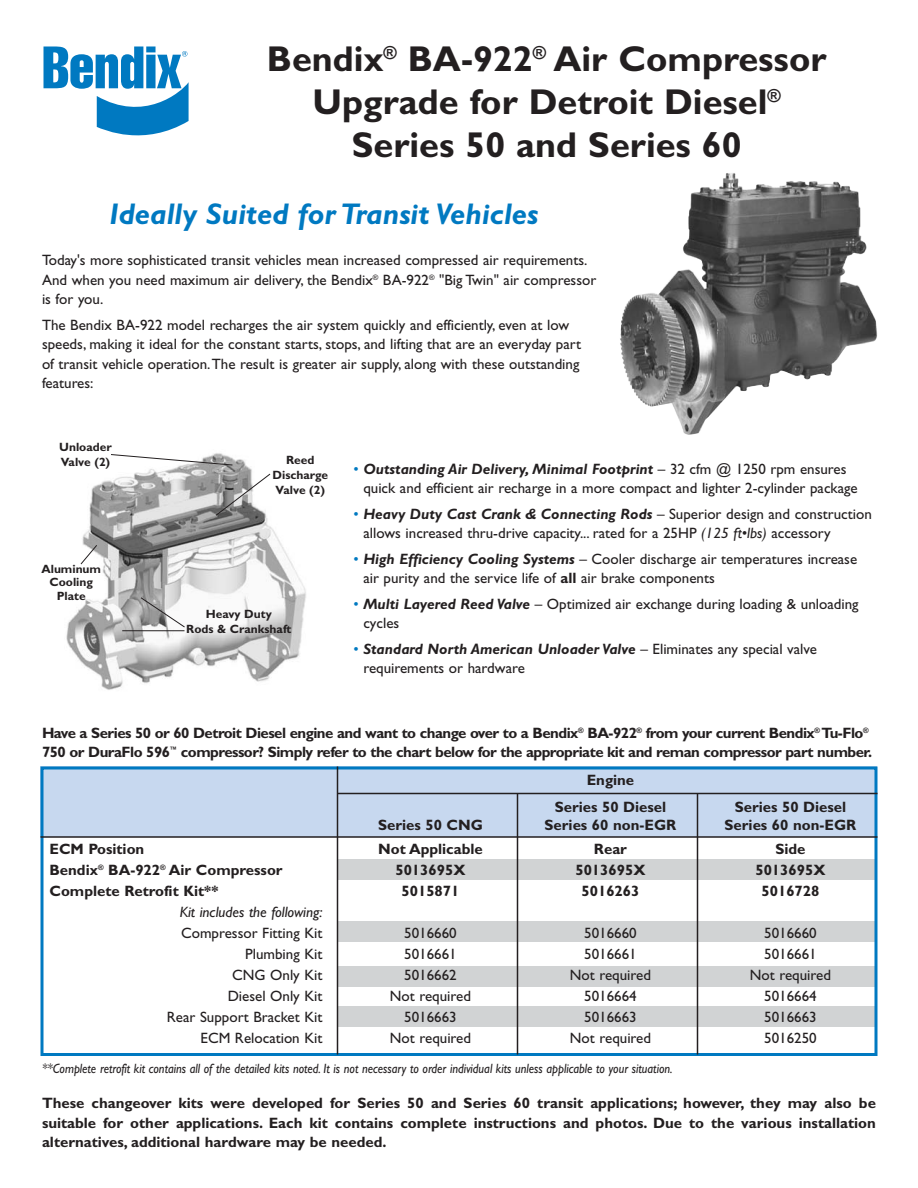
<style>
.page{position:relative;width:918px;height:1188px;background:#fff}
.page>*{position:absolute;margin:0;border:0;box-sizing:border-box;transform-origin:0 0}
.t1{font:700 36px/43.2px "Gill Sans";color:#231f20;text-align:center}
.t2{font:italic 700 30px "Gill Sans";color:#0079c1}
.t3{font:15px/19.5px "Gill Sans";color:#231f20}
.t4{font:700 15px/19.5px "Gill Sans";color:#231f20;text-align:center}
.t5{font:700 15px/19.5px "Gill Sans";letter-spacing:-.035em;color:#231f20}
.t6{font:italic 15px "Gill Sans";color:#231f20}
.t7{font:italic 13.5px "Gill Sans";color:#231f20;scale:.9 1}
.t8{font:700 12px/15px "Gill Sans";color:#231f20;text-align:center}
.s1{color:#0079c1}
.s2{font-weight:700;font-style:italic}
.s3{font-style:italic}
.s4{font-weight:700}
</style>
<div class="page">
<div style="left:338px;top:860px;width:540px;height:20px;background:#d1d3d4"></div>
<div style="left:338px;top:921px;width:540px;height:21px;background:#d1d3d4"></div>
<div style="left:338px;top:966px;width:540px;height:21px;background:#d1d3d4"></div>
<div style="left:338px;top:1006px;width:540px;height:22px;background:#d1d3d4"></div>
<div style="left:40px;top:766px;width:838px;height:71px;background:#c7d8ef"></div>
<img style="left:620px;top:173px;width:257px;height:262px">
<div style="left:40px;top:766px;width:838px;height:290px;border:3px solid #0079c1"></div>
<hr style="left:40px;top:836px;width:838px;height:2px;background:#231f20">
<hr style="left:337px;top:766px;width:1px;height:288px;background:#231f20">
<hr style="left:517px;top:794px;width:1px;height:260px;background:#231f20">
<hr style="left:697px;top:794px;width:1px;height:260px;background:#231f20">
<svg style="left:44px;top:46px;width:145px;height:89px"></svg>
<hr style="left:338px;top:793px;width:540px;height:1px;background:#231f20">
<img style="left:66px;top:453px;width:240px;height:237px">
<div style="left:56px;top:441px;width:60px;height:31px;background:#fff"></div>
<svg style="left:111px;top:454px;width:122px;height:12px"></svg>
<div style="left:270px;top:454px;width:60px;height:45px;background:#fff"></div>
<svg style="left:215px;top:473px;width:56px;height:43px"></svg>
<svg style="left:140px;top:597px;width:46px;height:31px"></svg>
<hr style="left:122px;top:630px;width:62px;height:1px;background:#231f20">
<svg style="left:80px;top:544px;width:18px;height:21px"></svg>
<h1 class="t1" style="left:267px;top:41px;width:561px">Bendix<sup>®</sup> BA-922<sup>®</sup> Air Compressor<br>Upgrade for Detroit Diesel<sup>®<br></sup>Series 50 and Series 60</h1>
<h2 class="t2" style="left:110px;top:204px;width:430px">Ideally Suited for Transit Vehicles</h2>
<p class="t3" style="left:42px;top:252px;width:556px">Today's more sophisticated transit vehicles mean increased compressed air requirements.<br>And when you need maximum air delivery, the Bendix<sup>®</sup> BA-922<sup>®</sup> "Big Twin" air compressor is for you.</p>
<p class="t3" style="left:42px;top:317px;width:541px">The Bendix BA-922 model recharges the air system quickly and efficiently, even at low speeds, making it ideal for the constant starts, stops, and lifting that are an everyday part of transit vehicle operation.The result is greater air supply, along with these outstanding features:</p>
<p class="t8" style="left:59px;top:440px;width:54px;text-align:left">Unloader<br>Valve (2)</p>
<p class="t8" style="left:41px;top:563px;width:61px;line-height:13.5px">Aluminum<br>Cooling<br>Plate</p>
<p class="t8" style="left:273px;top:454px;width:57px">Reed<br>Discharge<br>Valve (2)</p>
<p class="t8" style="left:186px;top:607px;width:107px">Heavy Duty<br>Rods &amp; Crankshaft</p>
<p class="t3" style="left:363px;top:461px;width:496px;text-indent:-10px"><span class="s1">•</span> <span class="s2">Outstanding Air Delivery, Minimal Footprint</span> – 32 cfm @ 1250 rpm ensures quick and efficient air recharge in a more compact and lighter 2-cylinder package</p>
<p class="t3" style="left:363px;top:506px;width:510px;text-indent:-10px"><span class="s1">•</span> <span class="s2">Heavy Duty Cast Crank &amp; Connecting Rods</span> – Superior design and construction allows increased thru-drive capacity... rated for a 25HP <span class="s3">(125 ft•lbs)</span> accessory</p>
<p class="t3" style="left:363px;top:551px;width:495px;text-indent:-10px"><span class="s1">•</span> <span class="s2">High Efficiency Cooling Systems</span> – Cooler discharge air temperatures increase air purity and the service life of <span class="s4">all</span> air brake components</p>
<p class="t3" style="left:363px;top:596px;width:497px;text-indent:-10px"><span class="s1">•</span> <span class="s2">Multi Layered Reed Valve</span> – Optimized air exchange during loading &amp; unloading cycles</p>
<p class="t3" style="left:363px;top:641px;width:455px;text-indent:-10px"><span class="s1">•</span> <span class="s2">Standard North American Unloader Valve</span> – Eliminates any special valve requirements or hardware</p>
<p class="t5" style="left:42px;top:725px;width:832px">Have a Series 50 or 60 Detroit Diesel engine and want to change over to a Bendix<sup>®</sup> BA-922<sup>®</sup> from your current Bendix<sup>®</sup> Tu-Flo<sup>®<br></sup>750 or DuraFlo 596<sup>™</sup> compressor? Simply refer to the chart below for the appropriate kit and reman compressor part number.</p>
<p class="t4" style="left:555px;top:768px;width:113px;line-height:27px">Engine<br>Series 50 Diesel</p>
<p class="t4" style="left:735px;top:799px;width:113px">Series 50 Diesel</p>
<p class="t4" style="left:378px;top:817px;width:106px">Series 50 CNG</p>
<p class="t4" style="left:545px;top:817px;width:133px">Series 60 non-EGR</p>
<p class="t4" style="left:725px;top:817px;width:133px">Series 60 non-EGR</p>
<p class="t4" style="left:49px;top:841px;width:96px">ECM Position</p>
<p class="t4" style="left:378px;top:841px;width:106px">Not Applicable</p>
<p class="t4" style="left:594px;top:841px;width:35px">Rear</p>
<p class="t4" style="left:775px;top:841px;width:32px">Side</p>
<p class="t4" style="left:49px;top:862px;width:235px">Bendix<sup>®</sup> BA-922<sup>®</sup> Air Compressor</p>
<p class="t4" style="left:395px;top:862px;width:72px">5013695X</p>
<p class="t4" style="left:575px;top:862px;width:72px">5013695X</p>
<p class="t4" style="left:755px;top:862px;width:72px">5013695X</p>
<p class="t4" style="left:49px;top:883px;width:170px">Complete Retrofit Kit**</p>
<p class="t4" style="left:402px;top:883px;width:59px">5015871</p>
<p class="t4" style="left:582px;top:883px;width:59px">5016263</p>
<p class="t4" style="left:762px;top:883px;width:59px">5016728</p>
<p class="t6" style="left:180px;top:906px;width:144px">Kit includes the following:</p>
<p class="t3" style="left:181px;top:925px;width:143px">Compressor Fitting Kit</p>
<p class="t3" style="left:404px;top:925px;width:54px">5016660</p>
<p class="t3" style="left:584px;top:925px;width:54px">5016660</p>
<p class="t3" style="left:764px;top:925px;width:54px">5016660</p>
<p class="t3" style="left:245px;top:946px;width:79px">Plumbing Kit</p>
<p class="t3" style="left:404px;top:946px;width:54px">5016661</p>
<p class="t3" style="left:584px;top:946px;width:54px">5016661</p>
<p class="t3" style="left:764px;top:946px;width:54px">5016661</p>
<p class="t3" style="left:232px;top:967px;width:92px">CNG Only Kit</p>
<p class="t3" style="left:404px;top:967px;width:54px">5016662</p>
<p class="t3" style="left:570px;top:967px;width:83px">Not required</p>
<p class="t3" style="left:750px;top:967px;width:83px">Not required</p>
<p class="t3" style="left:228px;top:988px;width:96px">Diesel Only Kit</p>
<p class="t3" style="left:390px;top:988px;width:83px">Not required</p>
<p class="t3" style="left:584px;top:988px;width:54px">5016664</p>
<p class="t3" style="left:764px;top:988px;width:54px">5016664</p>
<p class="t3" style="left:167px;top:1009px;width:157px">Rear Support Bracket Kit</p>
<p class="t3" style="left:404px;top:1009px;width:54px">5016663</p>
<p class="t3" style="left:584px;top:1009px;width:54px">5016663</p>
<p class="t3" style="left:764px;top:1009px;width:54px">5016663</p>
<p class="t3" style="left:201px;top:1030px;width:123px">ECM Relocation Kit</p>
<p class="t3" style="left:390px;top:1030px;width:83px">Not required</p>
<p class="t3" style="left:570px;top:1030px;width:83px">Not required</p>
<p class="t3" style="left:764px;top:1030px;width:54px">5016250</p>
<p class="t7" style="left:42px;top:1063px;width:702px">**Complete retrofit kit contains all of the detailed kits noted. It is not necessary to order individual kits unless applicable to your situation.</p>
<p class="t4" style="left:42px;top:1095px;width:835px;text-align:justify">These changeover kits were developed for Series 50 and Series 60 transit applications; however, they may also be suitable for other applications. Each kit contains complete instructions and photos. Due to the various installation alternatives, additional hardware may be needed.</p>
</div>
